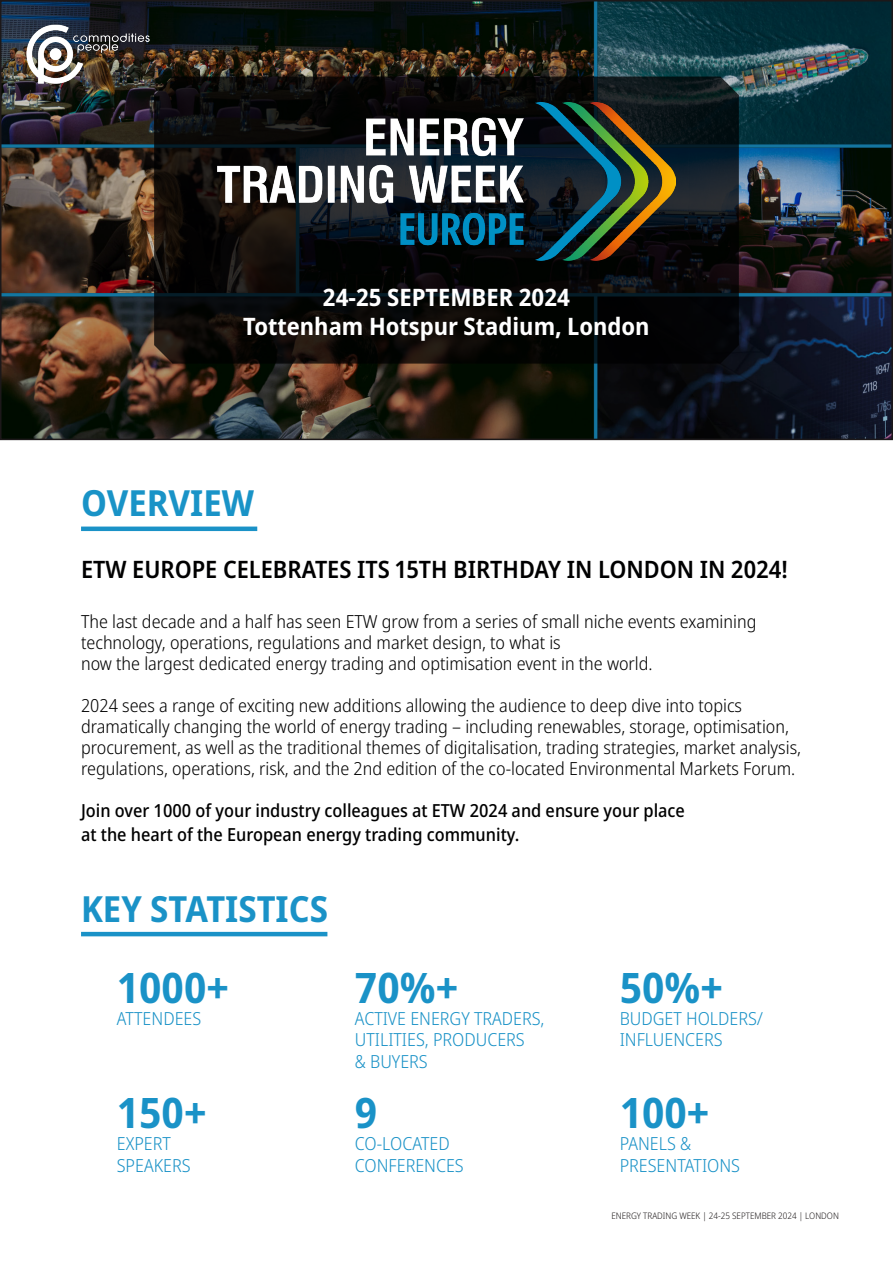
<style>
.page{position:relative;width:893px;height:1263px;background:#fff}
.page>*{position:absolute;margin:0;border:0;box-sizing:border-box;transform-origin:0 0}
.t1{font:700 semi-condensed 42px "Noto Sans";color:#1a92c7}
.t2{font:700 semi-condensed 36px "Noto Sans";color:#1a92c7}
.t3{font:700 semi-condensed 36px "Noto Sans";color:#1993c7}
.t4{font:600 semi-condensed 24px "Noto Sans";color:#000001}
.t5{font:700 semi-condensed 24px "Noto Sans";color:#fff}
.t6{font:300 semi-condensed 18px/21px "Noto Sans";color:#000001}
.t7{font:300 semi-condensed 18px/21.6px "Noto Sans";color:#1a92c7}
.t8{font:500 semi-condensed 18px "Noto Sans";color:#000001}
.t9{font:300 semi-condensed 9px "Noto Sans";color:#231f20}
</style>
<div class="page">
<img style="left:0;top:0;width:893px;height:440px">
<svg style="left:153px;top:75px;width:587px;height:289px;background:#0b0c0c"></svg>
<img style="left:218px;top:102px;width:457px;height:159px">
<img style="left:21px;top:21px;width:133px;height:66px">
<div style="left:81px;top:526px;width:176px;height:5px;background:#1a92c7"></div>
<hr style="left:81px;top:932px;width:246px;height:4px;background:#1a92c7">
<p class="t5" style="left:323px;top:280px;width:249px">24-25 SEPTEMBER 2024</p>
<p class="t5" style="left:243px;top:309px;width:408px">Tottenham Hotspur Stadium, London</p>
<p class="t3" style="left:81px;top:478px;width:175px">OVERVIEW</p>
<p class="t4" style="left:81px;top:552px;width:708px">ETW EUROPE CELEBRATES ITS 15TH BIRTHDAY IN LONDON IN 2024!</p>
<p class="t6" style="left:81px;top:611px;width:677px">The last decade and a half has seen ETW grow from a series of small niche events examining technology, operations, regulations and market design, to what is</p>
<p class="t6" style="left:81px;top:653px;width:573px">now the largest dedicated energy trading and optimisation event in the world.</p>
<p class="t6" style="left:81px;top:695px;width:721px">2024 sees a range of exciting new additions allowing the audience to deep dive into topics dramatically changing the world of energy trading – including renewables, storage, optimisation, procurement, as well as the traditional themes of digitalisation, trading strategies, market analysis, regulations, operations, risk, and the 2nd edition of the co-located Environmental Markets Forum.</p>
<p class="t8" style="left:81px;top:797px;width:605px">Join over 1000 of your industry colleagues at ETW 2024 and ensure your place</p>
<p class="t8" style="left:81px;top:821px;width:440px">at the heart of the European energy trading community.</p>
<p class="t2" style="left:81px;top:883px;width:248px">KEY STATISTICS</p>
<p class="t1" style="left:117px;top:958px;width:114px">1000+</p>
<p class="t7" style="left:117px;top:1008px;width:86px">ATTENDEES</p>
<p class="t1" style="left:117px;top:1083px;width:91px">150+</p>
<p class="t7" style="left:117px;top:1133px;width:56px">EXPERT</p>
<p class="t7" style="left:117px;top:1155px;width:75px">SPEAKERS</p>
<p class="t1" style="left:355px;top:958px;width:105px">70%+</p>
<p class="t7" style="left:355px;top:1008px;width:191px">ACTIVE ENERGY TRADERS,<br>UTILITIES, PRODUCERS</p>
<p class="t7" style="left:355px;top:1051px;width:74px">&amp; BUYERS</p>
<p class="t1" style="left:355px;top:1083px;width:24px">9</p>
<p class="t7" style="left:355px;top:1133px;width:110px">CO-LOCATED<br>CONFERENCES</p>
<p class="t1" style="left:620px;top:958px;width:105px">50%+</p>
<p class="t7" style="left:620px;top:1008px;width:145px">BUDGET HOLDERS/<br>INFLUENCERS</p>
<p class="t1" style="left:620px;top:1083px;width:91px">100+</p>
<p class="t7" style="left:620px;top:1133px;width:122px">PANELS &amp;<br>PRESENTATIONS</p>
<p class="t9" style="left:611px;top:1209px;width:229px">ENERGY TRADING WEEK | 24-25 SEPTEMBER 2024 | LONDON</p>
</div>
